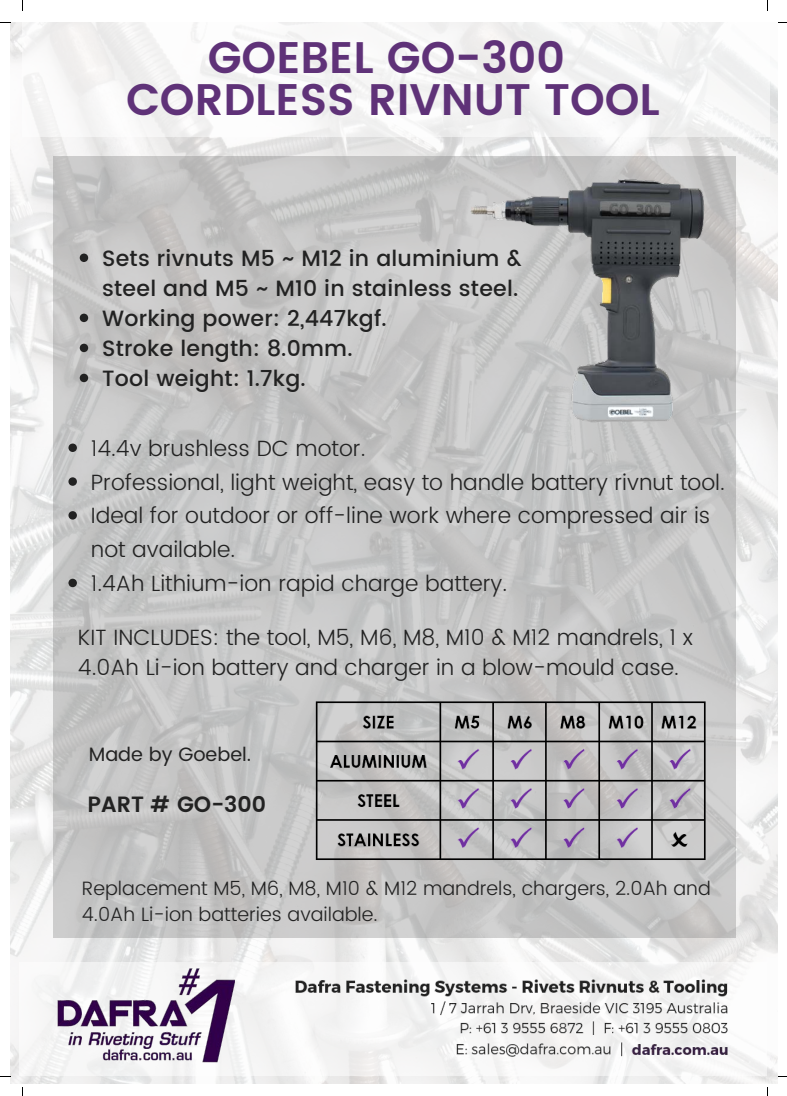
<style>
.page{position:relative;width:787px;height:1096px;background:#fff}
.page>*{position:absolute;margin:0;border:0;box-sizing:border-box;transform-origin:0 0}
.t1{font:600 44.12px/42.2px "Poppins";color:#5f3278;text-align:center}
.t2{font:300 22.12px/33.8px "Poppins";color:#222}
.t3{font:500 22.12px/30px "Poppins";letter-spacing:.01em;color:#222}
.t4{font:600 22.12px "Poppins";color:#222}
.t5{font:300 19.38px/26.2px "Poppins";color:#222}
.t6{font:19.38px "Poppins";color:#222}
</style>
<div class="page">
<img style="left:10px;top:22px;width:768px;height:1061px">
<div style="left:53px;top:157px;width:683px;height:780px;background:linear-gradient(to right,#c5c5c5,#c6c6c6)"></div>
<div style="left:19px;top:962px;width:748px;height:113px;background:#f6f6f6"></div>
<div style="left:22px;top:22px;width:747px;height:114px;background:#f5f5f5"></div>
<svg style="left:68px;top:443px;width:9px;height:9px"></svg>
<svg style="left:68px;top:477px;width:9px;height:8px"></svg>
<svg style="left:68px;top:511px;width:9px;height:8px"></svg>
<svg style="left:68px;top:578px;width:9px;height:9px"></svg>
<img style="left:54px;top:960px;width:180px;height:103px">
<svg style="left:80px;top:253px;width:8px;height:9px"></svg>
<svg style="left:80px;top:313px;width:8px;height:9px"></svg>
<svg style="left:80px;top:343px;width:8px;height:9px"></svg>
<svg style="left:80px;top:374px;width:8px;height:8px"></svg>
<img style="left:295px;top:973px;width:433px;height:93px">
<img style="left:467px;top:179px;width:240px;height:247px">
<img style="left:312px;top:697px;width:397px;height:167px">
<h1 class="t1" style="left:126px;top:36px;width:535px">GOEBEL GO-300<br>CORDLESS RIVNUT TOOL</h1>
<p class="t3" style="left:102px;top:243px;width:421px">Sets rivnuts M5 ~ M12 in aluminium &amp; steel and M5 ~ M10 in stainless steel.<br>Working power: 2,447kgf.<br>Stroke length: 8.0mm.<br>Tool weight: 1.7kg.</p>
<p class="t2" style="left:91px;top:431px;width:635px">14.4v brushless DC motor.<br>Professional, light weight, easy to handle battery rivnut tool.<br>Ideal for outdoor or off-line work where compressed air is not available.<br>1.4Ah Lithium-ion rapid charge battery.</p>
<p class="t2" style="left:78px;top:622px;width:616px;line-height:30px">KIT INCLUDES: the tool, M5, M6, M8, M10 &amp; M12 mandrels, 1 x<br>4.0Ah Li-ion battery and charger in a blow-mould case.</p>
<p class="t6" style="left:89px;top:743px;width:164px">Made by Goebel.</p>
<p class="t4" style="left:88px;top:791px;width:180px">PART # GO-300</p>
<p class="t5" style="left:82px;top:874px;width:630px">Replacement M5, M6, M8, M10 &amp; M12 mandrels, chargers, 2.0Ah and<br>4.0Ah Li-ion batteries available.</p>
</div>
